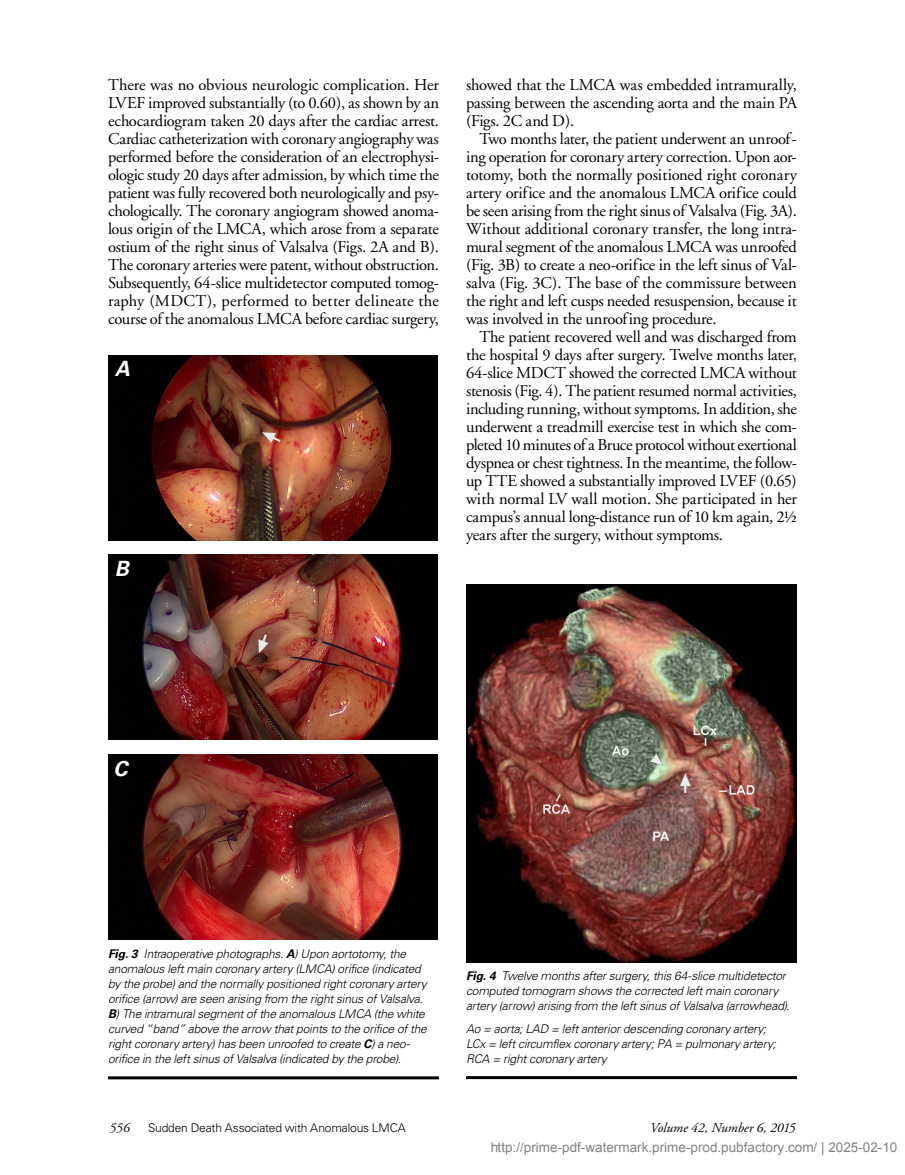
<style>
.page{position:relative;width:905px;height:1175px;background:#fff}
.page>*{position:absolute;margin:0;border:0;box-sizing:border-box;transform-origin:0 0}
.t1{font:italic 700 21px "Univers LT";color:#fff}
.t2{font:16.5px/18px "Adobe Garamond";letter-spacing:-.015em;color:#000;text-align:justify}
.t3{font:13.5px "Arial";color:rgb(0 0 0/.5)}
.t4{font:italic 13.5px "Adobe Garamond";color:#000}
.t5{font:italic 300 12px/15px "Univers LT";letter-spacing:-.015em;color:#000}
.t6{font:300 12px "Univers LT";letter-spacing:-.015em;color:#000}
.s1{font-weight:700}
</style>
<div class="page">
<hr style="left:108px;top:1076px;width:331px;height:3px;background:#000">
<img style="left:108px;top:355px;width:329px;height:185px">
<img style="left:108px;top:554px;width:329px;height:186px">
<img style="left:108px;top:754px;width:329px;height:185px">
<img style="left:466px;top:584px;width:330px;height:378px">
<hr style="left:466px;top:1076px;width:330px;height:3px;background:#000">
<p class="t2" style="left:108px;top:76px;width:332px">There was no obvious neurologic complication. Her LVEF improved substantially (to 0.60), as shown by an echocardiogram taken 20 days after the cardiac arrest.<br>Cardiac catheterization with coronary angiography was performed before the consideration of an electrophysi&shy;ologic study 20 days after admission, by which time the patient was fully recovered both neurologically and psy&shy;chologically. The coronary angiogram showed anoma&shy;lous origin of the LMCA, which arose from a separate ostium of the right sinus of Valsalva (Figs. 2A and B).<br>The coronary arteries were patent, without obstruction.<br>Subsequently, 64-slice multidetector computed tomog&shy;raphy (MDCT), performed to better delineate the course of the anomalous LMCA before cardiac surgery,</p>
<p class="t2" style="left:466px;top:76px;width:332px">showed that the LMCA was embedded intramurally, passing between the ascending aorta and the main PA (Figs. 2C and D).</p>
<p class="t2" style="left:466px;top:130px;width:332px;text-indent:13px">Two months later, the patient underwent an unroof&shy;ing operation for coronary artery correction. Upon aor&shy;totomy, both the normally positioned right coronary artery orifice and the anomalous LMCA orifice could be seen arising from the right sinus of Valsalva (Fig. 3A).<br>Without additional coronary transfer, the long intra&shy;mural segment of the anomalous LMCA was unroofed (Fig. 3B) to create a neo-orifice in the left sinus of Val&shy;salva (Fig. 3C). The base of the commissure between the right and left cusps needed resuspension, because it was involved in the unroofing procedure.</p>
<p class="t2" style="left:466px;top:328px;width:332px;text-indent:13px">The patient recovered well and was discharged from the hospital 9 days after surgery. Twelve months later, 64-slice MDCT showed the corrected LMCA without stenosis (Fig. 4). The patient resumed normal activities, including running, without symptoms. In addition, she underwent a treadmill exercise test in which she com&shy;pleted 10 minutes of a Bruce protocol without exertional dyspnea or chest tightness. In the meantime, the follow&shy;up TTE showed a substantially improved LVEF (0.65) with normal LV wall motion. She participated in her campus’s annual long-distance run of 10 km again, 2½ years after the surgery, without symptoms.</p>
<p class="t1" style="left:115px;top:356px;width:17px">A</p>
<p class="t1" style="left:115px;top:556px;width:16px">B</p>
<p class="t1" style="left:113px;top:756px;width:16px">C</p>
<p class="t5" style="left:108px;top:946px;width:320px"><span class="s1">Fig. 3</span> Intraoperative photographs. <span class="s1">A</span>) Upon aortotomy, the anomalous left main coronary artery (LMCA) orifice (indicated by the probe) and the normally positioned right coronary artery orifice (arrow) are seen arising from the right sinus of Valsalva.<br><span class="s1">B</span>) The intramural segment of the anomalous LMCA (the white curved “band” above the arrow that points to the orifice of the right coronary artery) has been unroofed to create <span class="s1">C</span>) a neo&shy;orifice in the left sinus of Valsalva (indicated by the probe).</p>
<p class="t5" style="left:466px;top:968px;width:325px"><span class="s1">Fig. 4</span> Twelve months after surgery, this 64-slice multidetector computed tomogram shows the corrected left main coronary artery (arrow) arising from the left sinus of Valsalva (arrowhead).</p>
<p class="t5" style="left:466px;top:1020px;width:311px">Ao = aorta; LAD = left anterior descending coronary artery;<br>LCx = left circumflex coronary artery; PA = pulmonary artery;<br>RCA = right coronary artery</p>
<p class="t4" style="left:110px;top:1120px;width:22px">556</p>
<p class="t6" style="left:148px;top:1120px;width:259px">Sudden Death Associated with Anomalous LMCA</p>
<p class="t4" style="left:650px;top:1120px;width:147px">Volume 42, Number 6, 2015</p>
<p class="t3" style="left:490px;top:1140px;width:409px">http://prime-pdf-watermark.prime-prod.pubfactory.com/ | 2025-02-10</p>
</div>
